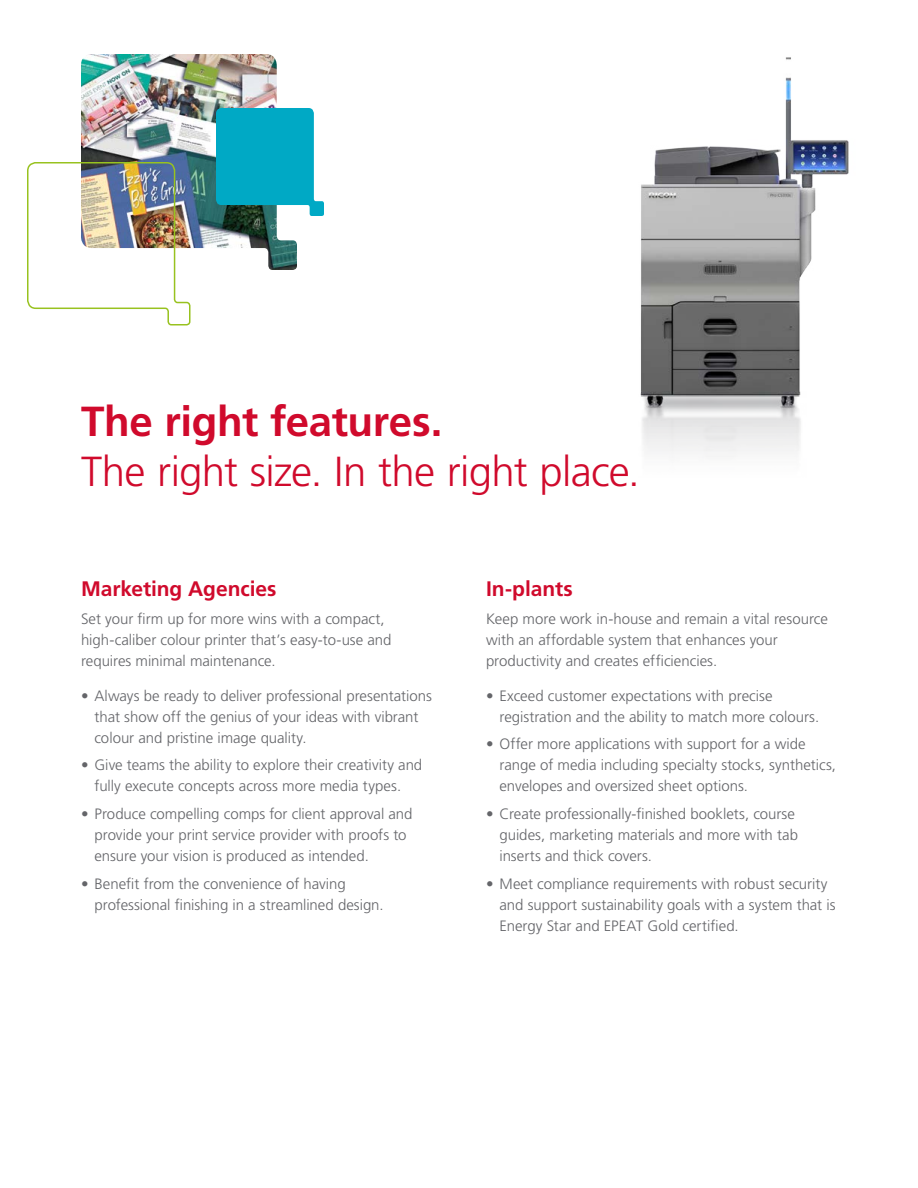
<style>
.page{position:relative;width:918px;height:1188px;background:#fff}
.page>*{position:absolute;margin:0;border:0;box-sizing:border-box;transform-origin:0 0}
.t1{font:300 42px "Frutiger LT Std";letter-spacing:-.015em;color:#d00a2c}
.t2{font:700 42px "Frutiger LT Std";letter-spacing:-.01em;color:#d00a2c}
.t3{font:700 21px "Frutiger LT Std";letter-spacing:-.005em;color:#d00a2c}
.t4{font:300 15px/21px "Frutiger LT Std";color:#646569}
</style>
<div class="page">
<img style="left:81px;top:54px;width:216px;height:216px">
<svg style="left:216px;top:108px;width:108px;height:108px;background:#1eacc3"></svg>
<img style="left:27px;top:161px;width:164px;height:165px">
<img style="left:640px;top:57px;width:209px;height:400px">
<h1 class="t2" style="left:81px;top:396px;width:363px">The right features.</h1>
<h1 class="t1" style="left:81px;top:448px;width:560px">The right size. In the right place.</h1>
<h2 class="t3" style="left:81px;top:577px;width:197px">Marketing Agencies</h2>
<p class="t4" style="left:81px;top:609px;width:312px">Set your firm up for more wins with a compact, high-caliber colour printer that’s easy-to-use and requires minimal maintenance.</p>
<p class="t4" style="left:94px;top:685px;width:339px;text-indent:-14px">• Always be ready to deliver professional presentations that show off the genius of your ideas with vibrant colour and pristine image quality.</p>
<p class="t4" style="left:81px;top:755px;width:343px;text-align:center">• Give teams the ability to explore their creativity and fully execute concepts across more media types.</p>
<p class="t4" style="left:94px;top:804px;width:320px;text-indent:-14px">• Produce compelling comps for client approval and provide your print service provider with proofs to ensure your vision is produced as intended.</p>
<p class="t4" style="left:94px;top:873px;width:291px;text-indent:-14px">• Benefit from the convenience of having professional finishing in a streamlined design.</p>
<h2 class="t3" style="left:486px;top:577px;width:88px">In-plants</h2>
<p class="t4" style="left:486px;top:609px;width:343px">Keep more work in-house and remain a vital resource with an affordable system that enhances your productivity and creates efficiencies.</p>
<p class="t4" style="left:500px;top:685px;width:321px;text-indent:-14px">• Exceed customer expectations with precise registration and the ability to match more colours.</p>
<p class="t4" style="left:500px;top:734px;width:338px;text-indent:-14px">• Offer more applications with support for a wide range of media including specialty stocks, synthetics, envelopes and oversized sheet options.</p>
<p class="t4" style="left:500px;top:804px;width:300px;text-indent:-14px">• Create professionally-finished booklets, course guides, marketing materials and more with tab inserts and thick covers.</p>
<p class="t4" style="left:500px;top:873px;width:338px;text-indent:-14px">• Meet compliance requirements with robust security and support sustainability goals with a system that is<br>Energy Star and EPEAT Gold certified.</p>
</div>
